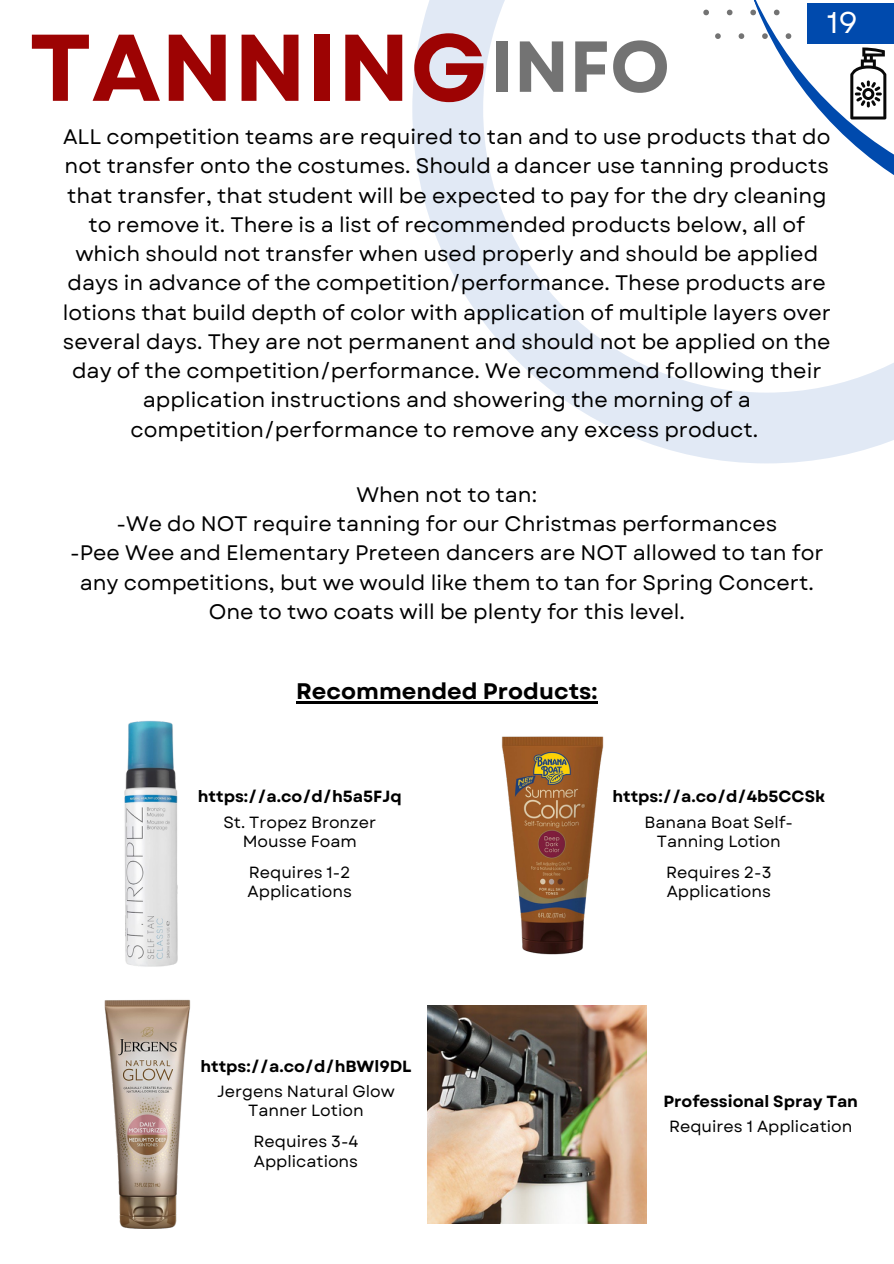
<style>
.page{position:relative;width:894px;height:1264px;background:#fff}
.page>*{position:absolute;margin:0;border:0;box-sizing:border-box;transform-origin:0 0}
.t1{font:700 94.5px "Garet";color:#9d0303}
.t2{font:700 72px "Garet";color:#737373}
.t3{font:30px "Garet";color:#fff}
.t4{font:700 22.5px "Garet";color:#000}
.t5{font:21px/29.2px "Garet";color:#000;text-align:center}
.t6{font:16.2px/19.8px "Garet";color:#000;text-align:center}
.t7{font:700 16.2px "Garet";color:#000}
</style>
<div class="page">
<svg style="left:412px;top:0;width:481px;height:463px"></svg>
<svg style="left:703px;top:10px;width:5px;height:5px"></svg>
<svg style="left:726px;top:10px;width:6px;height:5px"></svg>
<svg style="left:715px;top:33px;width:5px;height:6px"></svg>
<img style="left:124px;top:720px;width:54px;height:247px">
<img style="left:501px;top:736px;width:103px;height:219px">
<img style="left:104px;top:999px;width:87px;height:230px">
<img style="left:427px;top:1005px;width:219px;height:218px">
<svg style="left:738px;top:0;width:155px;height:283px"></svg>
<hr style="left:296px;top:701px;width:301px;height:2px;background:#000">
<h5 class="t3" style="left:826px;top:0;width:32px">19</h5>
<p class="t1" style="left:29px;top:0;width:459px">TANNING</p>
<p class="t2" style="left:490px;top:15px;width:181px">INFO</p>
<p class="t5" style="left:63px;top:122px;width:769px">ALL competition teams are required to tan and to use products that do not transfer onto the costumes. Should a dancer use tanning products that transfer, that student will be expected to pay for the dry cleaning to remove it. There is a list of recommended products below, all of which should not transfer when used properly and should be applied days in advance of the competition/performance. These products are lotions that build depth of color with application of multiple layers over several days. They are not permanent and should not be applied on the day of the competition/performance. We recommend following their application instructions and showering the morning of a competition/performance to remove any excess product.</p>
<p class="t5" style="left:70px;top:480px;width:754px">When not to tan:<br>-We do NOT require tanning for our Christmas performances<br>-Pee Wee and Elementary Preteen dancers are NOT allowed to tan for any competitions, but we would like them to tan for Spring Concert.<br>One to two coats will be plenty for this level.</p>
<p class="t4" style="left:296px;top:675px;width:303px">Recommended Products:</p>
<p class="t7" style="left:198px;top:785px;width:205px">https://a.co/d/h5a5FJq</p>
<p class="t6" style="left:223px;top:812px;width:154px">St. Tropez Bronzer<br>Mousse Foam</p>
<p class="t6" style="left:247px;top:862px;width:106px;text-align:left">Requires 1-2<br>Applications</p>
<h1 class="t7" style="left:612px;top:785px;width:214px">https://a.co/d/4b5CCSk</h1>
<h4 class="t6" style="left:644px;top:812px;width:150px">Banana Boat Self-<br>Tanning Lotion</h4>
<h4 class="t6" style="left:666px;top:862px;width:107px;text-align:left">Requires 2-3<br>Applications</h4>
<p class="t7" style="left:200px;top:1054px;width:213px">https://a.co/d/hBWl9DL</p>
<h5 class="t6" style="left:217px;top:1081px;width:179px">Jergens Natural Glow<br>Tanner Lotion</h5>
<p class="t6" style="left:253px;top:1131px;width:106px;text-align:left">Requires 3-4<br>Applications</p>
<p class="t7" style="left:663px;top:1089px;width:196px">Professional Spray Tan</p>
<h5 class="t6" style="left:668px;top:1116px;width:185px">Requires 1 Application</h5>
</div>
